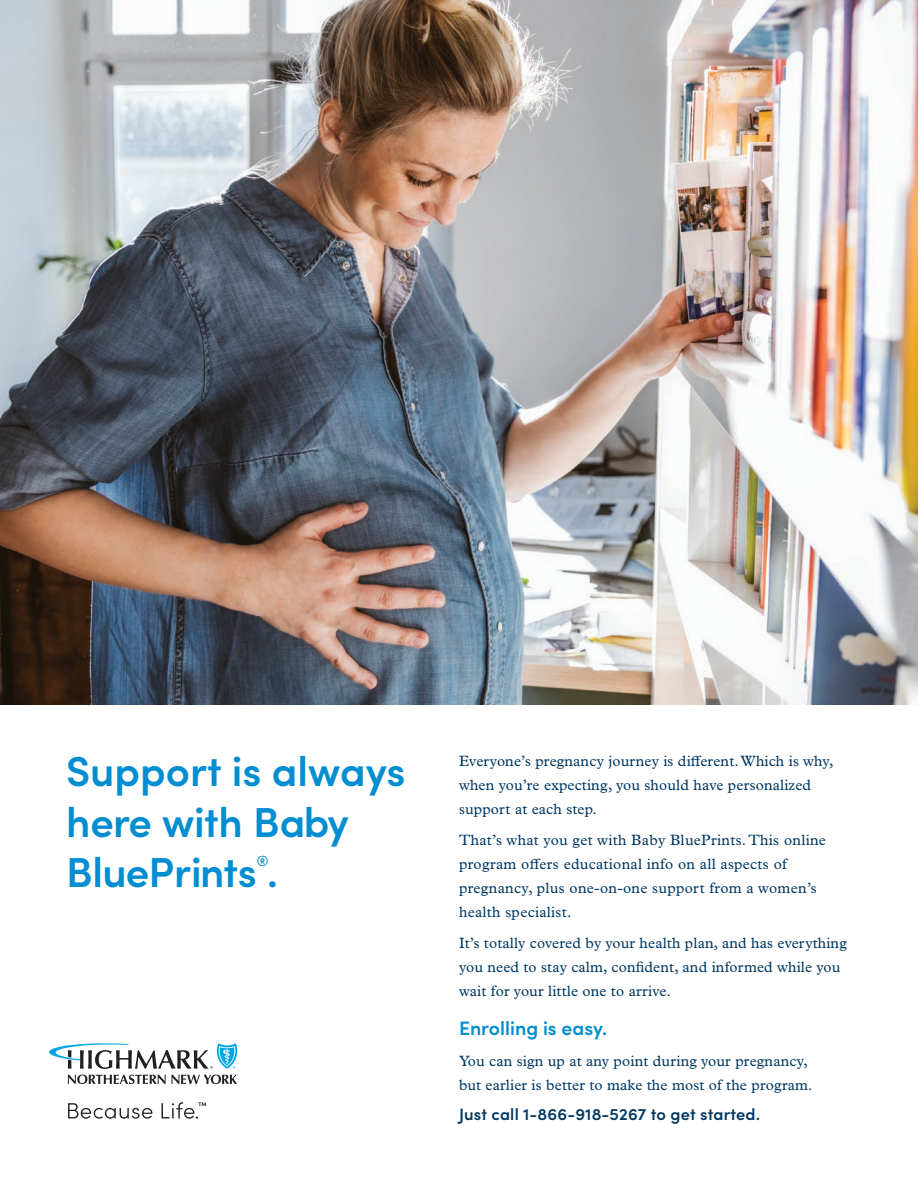
<style>
.page{position:relative;width:918px;height:1188px;background:#fff}
.page>*{position:absolute;margin:0;border:0;box-sizing:border-box;transform-origin:0 0}
.t1{font:600 42px/50.4px "Sofia Pro";color:#008dd1}
.t2{font:600 19.5px "Sofia Pro";color:#008dd1}
.t3{font:600 16.5px "Sofia Pro";letter-spacing:.01em;color:#003863}
.t4{font:15px/24px "Plantin MT Pro";letter-spacing:.01em;color:#003863}
.t5{font:600 14.85px "Sofia Pro";color:#008dd1}
</style>
<div class="page">
<img style="left:0;top:0;width:918px;height:704px">
<svg style="left:49px;top:1043px;width:189px;height:26px"></svg>
<svg style="left:68px;top:1075px;width:169px;height:9px"></svg>
<svg style="left:68px;top:1103px;width:84px;height:16px"></svg>
<svg style="left:161px;top:1102px;width:45px;height:17px"></svg>
<p class="t1" style="left:66px;top:743px;width:341px">Support is always here with Baby<br>BluePrints .</p>
<p class="t5" style="left:257px;top:850px;width:13px">®</p>
<p class="t4" style="left:459px;top:749px;width:376px">Everyone’s pregnancy journey is different. Which is why, when you’re expecting, you should have personalized support at each step.</p>
<p class="t4" style="left:459px;top:828px;width:369px">That’s what you get with Baby BluePrints. This online program offers educational info on all aspects of pregnancy, plus one-on-one support from a women’s health specialist.</p>
<p class="t4" style="left:459px;top:931px;width:389px">It’s totally covered by your health plan, and has everything you need to stay calm, confident, and informed while you wait for your little one to arrive.</p>
<p class="t2" style="left:459px;top:1013px;width:150px">Enrolling is easy.</p>
<p class="t4" style="left:459px;top:1049px;width:355px">You can sign up at any point during your pregnancy, but earlier is better to make the most of the program.</p>
<p class="t3" style="left:459px;top:1102px;width:303px">Just call 1-866-918-5267 to get started.</p>
</div>
